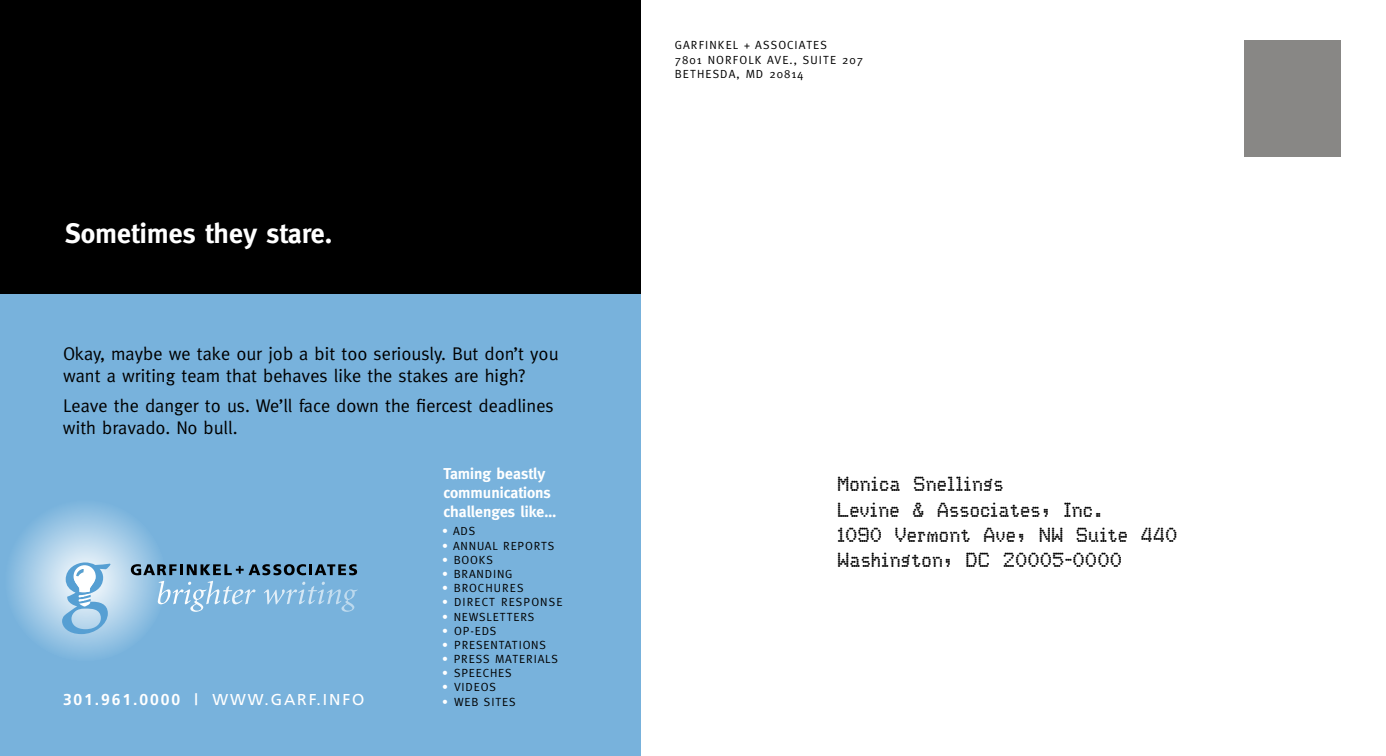
<style>
.page{position:relative;width:1386px;height:756px;background:#fff}
.page>*{position:absolute;margin:0;border:0;box-sizing:border-box;transform-origin:0 0}
.t1{font:700 28px "Meta";color:#fff}
.t2{font:21px/25.2px "Dot Matrix One";color:#000}
.t3{font:18.38px/22.1px "Meta";color:#000}
.t4{font:700 15.75px/18.9px "Meta";color:#fff}
.t5{font:700 15.75px "Frutiger";letter-spacing:.12em;color:#fff}
.t6{font:11.9px "Meta";letter-spacing:.07em;color:#000}
.t7{font:11.9px/14.2px "Meta";letter-spacing:.09em;color:#000}
.s1{color:#fff}
.s2{font-weight:400}
</style>
<div class="page">
<div style="left:0;top:0;width:641px;height:756px;background:#000"></div>
<div style="left:0;top:294px;width:641px;height:462px;background:#78b2dc"></div>
<svg style="left:4px;top:500px;width:163px;height:162px"></svg>
<svg style="left:62px;top:562px;width:49px;height:72px;background:#a6cce7"></svg>
<svg style="left:158px;top:581px;width:98px;height:31px"></svg>
<svg style="left:264px;top:582px;width:94px;height:30px"></svg>
<svg style="left:131px;top:564px;width:226px;height:11px"></svg>
<div style="left:1244px;top:40px;width:97px;height:116px;background:#888785"></div>
<h1 class="t1" style="left:65px;top:217px;width:269px">Sometimes they stare.</h1>
<p class="t3" style="left:63px;top:342px;width:497px">Okay, maybe we take our job a bit too seriously. But don’t you want a writing team that behaves like the stakes are high?</p>
<p class="t3" style="left:63px;top:394px;width:492px">Leave the danger to us. We’ll face down the fiercest deadlines with bravado. No bull.</p>
<p class="t4" style="left:443px;top:464px;width:114px">Taming beastly communications challenges like…</p>
<p class="t6" style="left:442px;top:524px;width:33px"><span class="s1">•</span> ads</p>
<p class="t6" style="left:442px;top:539px;width:112px"><span class="s1">•</span> Annual Reports</p>
<p class="t6" style="left:442px;top:553px;width:51px"><span class="s1">•</span> Books</p>
<p class="t6" style="left:442px;top:567px;width:72px"><span class="s1">•</span> Branding</p>
<p class="t7" style="left:442px;top:581px;width:82px"><span class="s1">•</span> Brochures</p>
<p class="t7" style="left:442px;top:595px;width:122px"><span class="s1">•</span> Direct response</p>
<p class="t6" style="left:442px;top:610px;width:86px"><span class="s1">•</span> N ewsletters</p>
<p class="t6" style="left:442px;top:624px;width:55px"><span class="s1">•</span> op-eds</p>
<p class="t6" style="left:442px;top:638px;width:104px"><span class="s1">•</span> presentations</p>
<p class="t6" style="left:442px;top:652px;width:116px"><span class="s1">•</span> pr ess mater ials</p>
<p class="t6" style="left:442px;top:666px;width:70px"><span class="s1">•</span> speeches</p>
<p class="t6" style="left:442px;top:680px;width:54px"><span class="s1">•</span> videos</p>
<p class="t5" style="left:63px;top:691px;width:303px">301.961.0000 | <span class="s2">WWW.GARF.INFO</span></p>
<p class="t6" style="left:442px;top:695px;width:74px"><span class="s1">•</span> web sites</p>
<p class="t7" style="left:675px;top:38px;width:154px;text-indent:69px">+ ASSOCIATES<br>7801 NO RFOLK</p>
<p class="t6" style="left:675px;top:38px;width:38px">GARFINKEL</p>
<p class="t6" style="left:767px;top:53px;width:51px">AVE., SUITE</p>
<p class="t6" style="left:842px;top:53px;width:23px">207</p>
<p class="t6" style="left:675px;top:67px;width:16px">BETHE</p>
<p class="t6" style="left:713px;top:67px;width:43px">SDA, MD</p>
<p class="t6" style="left:769px;top:67px;width:36px">20814</p>
<p class="t2" style="left:837px;top:472px;width:342px">Monica Snellings<br>Levine &amp; Associates, Inc.<br>1090 Vermont Ave, NW Suite 440<br>Washington, DC 20005-0000</p>
</div>
